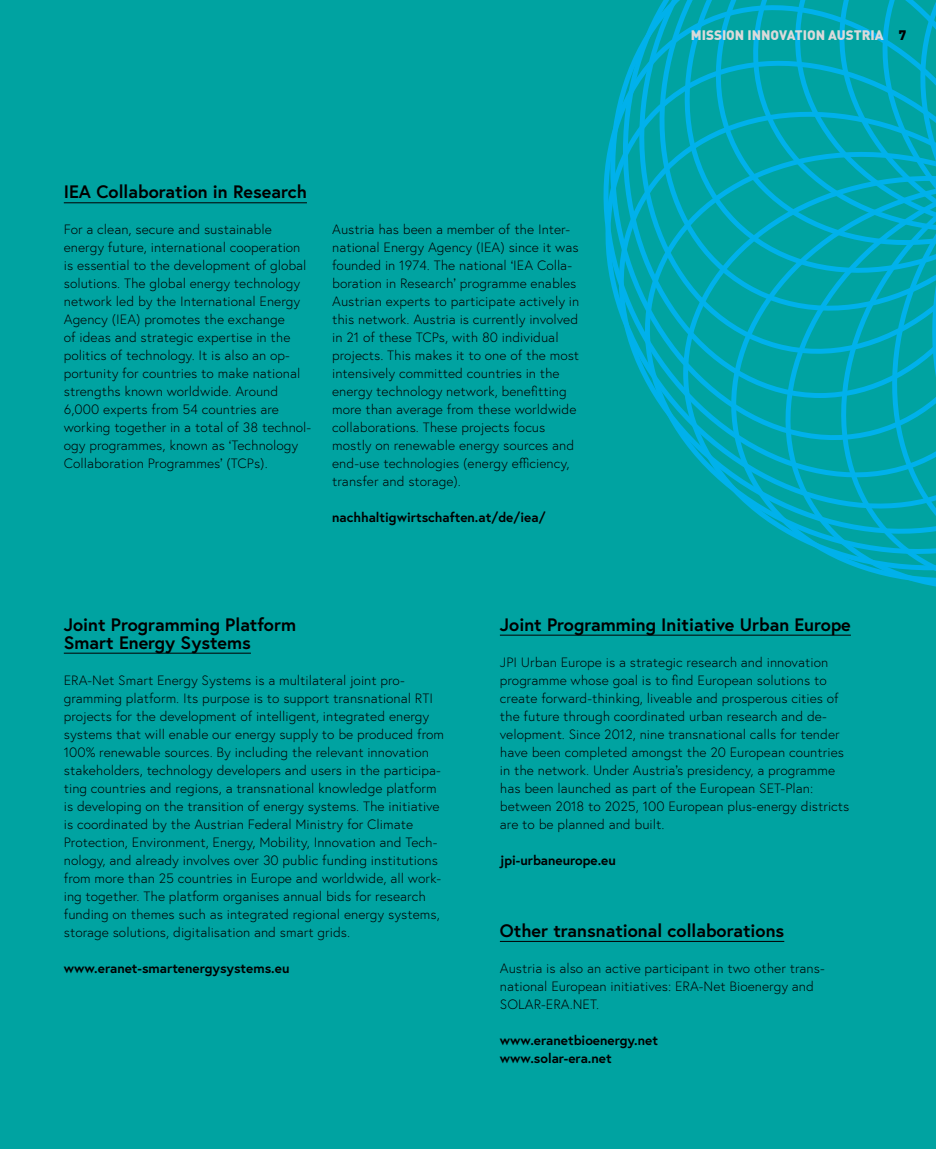
<style>
.page{position:relative;width:936px;height:1149px;background:#fff}
.page>*{position:absolute;margin:0;border:0;box-sizing:border-box;transform-origin:0 0}
.Fliess_Head_schwarz{font:700 18px/18px "Europa Austria";color:#000}
.Fliess_3{font:300 13.5px/18px "Europa Austria";color:#000}
.Fliess_fett{font:700 13.5px "Europa Austria";color:#000}
.t1{font:900 13.5px "DIN Pro";color:#dadada}
.s1{color:#000}
</style>
<div class="page">
<div style="left:1px;top:0;width:934px;height:1148px;background:#00a3a1"></div>
<hr style="left:64px;top:202px;width:243px;height:1px;background:#000">
<hr style="left:64px;top:652px;width:187px;height:1px;background:#000">
<hr style="left:500px;top:634px;width:350px;height:1px;background:#000">
<hr style="left:500px;top:940px;width:284px;height:1px;background:#000">
<svg style="left:603px;top:107px;width:14px;height:199px"></svg>
<svg style="left:641px;top:373px;width:42px;height:67px"></svg>
<svg style="left:683px;top:373px;width:22px;height:94px"></svg>
<svg style="left:705px;top:373px;width:43px;height:133px"></svg>
<svg style="left:748px;top:373px;width:47px;height:165px"></svg>
<svg style="left:795px;top:373px;width:140px;height:214px"></svg>
<svg style="left:617px;top:0;width:318px;height:373px"></svg>
<p class="Fliess_Head_schwarz" style="left:64px;top:182px;width:244px">IEA Collaboration in Research</p>
<p class="Fliess_3" style="left:64px;top:220px;width:249px">For a clean, secure and sustainable energy future, international cooperation is essential to the development of global solutions. The global energy technology network led by the International Energy Agency (IEA) promotes the exchange<br>of ideas and strategic expertise in the politics of technology. It is also an op&shy;portunity for countries to make national strengths known worldwide. Around 6,000 experts from 54 countries are working together in a total of 38 technol&shy;ogy programmes, known as ‘Technology Collaboration Programmes’ (TCPs).</p>
<p class="Fliess_3" style="left:332px;top:220px;width:248px">Austria has been a member of the Inter&shy;national Energy Agency (IEA) since it was founded in 1974. The national ‘IEA Colla-</p>
<p class="Fliess_3" style="left:332px;top:274px;width:249px">boration in Research’ programme enables Austrian experts to participate actively in this network. Austria is currently involved in 21 of these TCPs, with 80 individual projects. This makes it to one of the most intensively committed countries in the energy technology network, benefitting more than average from these worldwide collaborations. These projects focus mostly on renewable energy sources and end-use technologies (energy efficiency, transfer and storage).</p>
<p class="Fliess_fett" style="left:332px;top:508px;width:215px">nachhaltigwirtschaften.at/de/iea/</p>
<p class="t1" style="left:690px;top:26px;width:217px">MISSION INNOVATION AUSTRIA <span class="s1">7</span></p>
<p class="Fliess_Head_schwarz" style="left:64px;top:614px;width:234px">Joint Programming Platform<br>Smart Energy Systems</p>
<p class="Fliess_3" style="left:64px;top:670px;width:382px">ERA-Net Smart Energy Systems is a multilateral joint pro&shy;gramming platform. Its purpose is to support transnational RTI projects for the development of intelligent, integrated energy systems that will enable our energy supply to be produced from 100% renewable sources. By including the relevant innovation stakeholders, technology developers and users in the participa-</p>
<p class="Fliess_3" style="left:64px;top:778px;width:379px">ting countries and regions, a transnational knowledge platform is developing on the transition of energy systems. The initiative is coordinated by the Austrian Federal Ministry for Climate Protection, Environment, Energy, Mobility, Innovation and Tech&shy;nology, and already involves over 30 public funding institutions from more than 25 countries in Europe and worldwide, all work&shy;ing together. The platform organises annual bids for research funding on themes such as integrated regional energy systems, storage solutions, digitalisation and smart grids.</p>
<p class="Fliess_fett" style="left:64px;top:958px;width:227px">www.eranet-smartenergysystems.eu</p>
<p class="Fliess_Head_schwarz" style="left:500px;top:614px;width:352px">Joint Programming Initiative Urban Europe</p>
<p class="Fliess_3" style="left:500px;top:652px;width:351px">JPI Urban Europe is a strategic research and innovation programme whose goal is to find European solutions to create forward-thinking, liveable and prosperous cities of the future through coordinated urban research and de&shy;velopment. Since 2012, nine transnational calls for tender have been completed amongst the 20 European countries in the network. Under Austria’s presidency, a programme has been launched as part of the European SET-Plan: between 2018 to 2025, 100 European plus-energy districts are to be planned and built.</p>
<p class="Fliess_fett" style="left:500px;top:850px;width:117px">jpi-urbaneurope.eu</p>
<p class="Fliess_Head_schwarz" style="left:500px;top:920px;width:286px">Other transnational collaborations</p>
<p class="Fliess_3" style="left:500px;top:958px;width:326px">Austria is also an active participant in two other trans&shy;national European initiatives: ERA-Net Bioenergy and<br>SOLAR-ERA.NET.</p>
<p class="Fliess_fett" style="left:500px;top:1030px;width:160px">www.eranetbioenergy.net</p>
<p class="Fliess_fett" style="left:500px;top:1048px;width:113px">www.solar-era.net</p>
</div>
